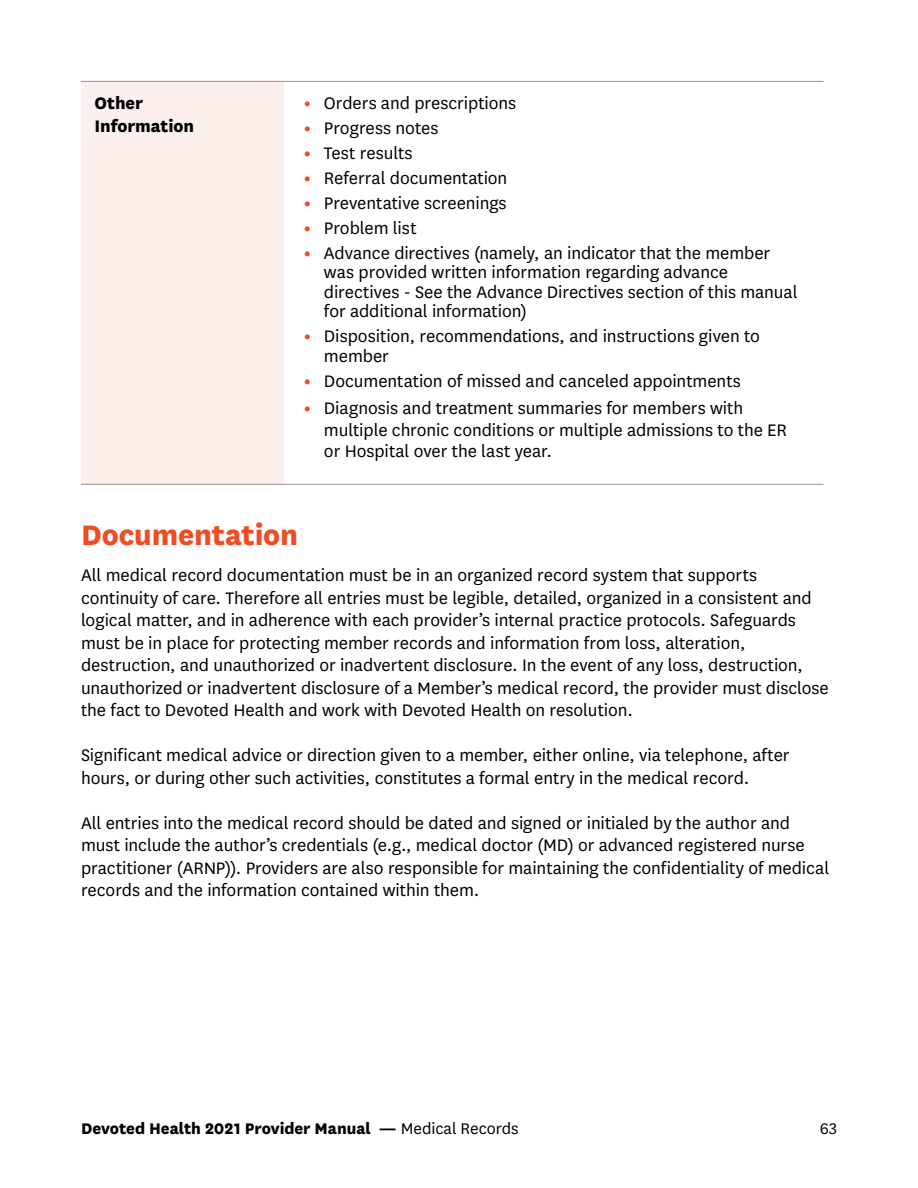
<style>
.page{position:relative;width:918px;height:1188px;background:#fff}
.page>*{position:absolute;margin:0;border:0;box-sizing:border-box;transform-origin:0 0}
.t1{font:800 33px "National";letter-spacing:-.005em;color:#f04c24}
.t2{font:19.5px/22.5px "National";letter-spacing:-.005em;color:#000}
.t3{font:800 19.5px/22.5px "National";letter-spacing:-.005em;color:#000}
.t4{font:800 18px "National";color:#000}
.t5{font:18px "National";color:#000}
.s1{font-weight:800;color:#f04c24}
.s2{font-weight:400}
</style>
<div class="page">
<div style="left:81px;top:81px;width:203px;height:403px;background:#fbf0eb"></div>
<hr style="left:81px;top:81px;width:203px;height:1px;background:#999491">
<hr style="left:284px;top:81px;width:540px;height:1px;background:#999491">
<hr style="left:81px;top:484px;width:203px;height:1px;background:#999491">
<hr style="left:284px;top:484px;width:540px;height:1px;background:#999491">
<p class="t3" style="left:94px;top:91px;width:101px">Other<br>Information</p>
<p class="t2" style="left:304px;top:91px;width:214px"><span class="s1">•</span> Orders and prescriptions</p>
<p class="t2" style="left:304px;top:116px;width:136px"><span class="s1">•</span> Progress notes</p>
<p class="t2" style="left:304px;top:141px;width:110px"><span class="s1">•</span> Test results</p>
<p class="t2" style="left:304px;top:166px;width:205px"><span class="s1">•</span> Referral documentation</p>
<p class="t2" style="left:304px;top:191px;width:204px"><span class="s1">•</span> Preventative screenings</p>
<p class="t2" style="left:304px;top:216px;width:114px"><span class="s1">•</span> Problem list</p>
<p class="t2" style="left:324px;top:242px;width:475px;line-height:19.5px;text-indent:-20px"><span class="s1">•</span> Advance directives (namely, an indicator that the member was provided written information regarding advance directives - See the Advance Directives section of this manual for additional information)</p>
<p class="t2" style="left:324px;top:326px;width:438px;line-height:19.5px;text-indent:-20px"><span class="s1">•</span> Disposition, recommendations, and instructions given to member</p>
<p class="t2" style="left:304px;top:369px;width:439px"><span class="s1">•</span> Documentation of missed and canceled appointments</p>
<p class="t2" style="left:324px;top:396px;width:464px;line-height:21.8px;text-indent:-20px"><span class="s1">•</span> Diagnosis and treatment summaries for members with multiple chronic conditions or multiple admissions to the ER or Hospital over the last year.</p>
<h1 class="t1" style="left:81px;top:511px;width:218px">Documentation</h1>
<p class="t2" style="left:81px;top:563px;width:749px">All medical record documentation must be in an organized record system that supports continuity of care. Therefore all entries must be legible, detailed, organized in a consistent and logical matter, and in adherence with each provider’s internal practice protocols. Safeguards must be in place for protecting member records and information from loss, alteration, destruction, and unauthorized or inadvertent disclosure. In the event of any loss, destruction, unauthorized or inadvertent disclosure of a Member’s medical record, the provider must disclose the fact to Devoted Health and work with Devoted Health on resolution.</p>
<p class="t2" style="left:81px;top:743px;width:710px">Significant medical advice or direction given to a member, either online, via telephone, after hours, or during other such activities, constitutes a formal entry in the medical record.</p>
<p class="t2" style="left:81px;top:811px;width:750px">All entries into the medical record should be dated and signed or initialed by the author and must include the author’s credentials (e.g., medical doctor (MD) or advanced registered nurse practitioner (ARNP)). Providers are also responsible for maintaining the confidentiality of medical records and the information contained within them.</p>
<p class="t4" style="left:81px;top:1115px;width:439px">Devoted Health 2021 Provider Manual — <span class="s2">Medical Records</span></p>
<p class="t5" style="left:820px;top:1117px;width:19px">63</p>
</div>
